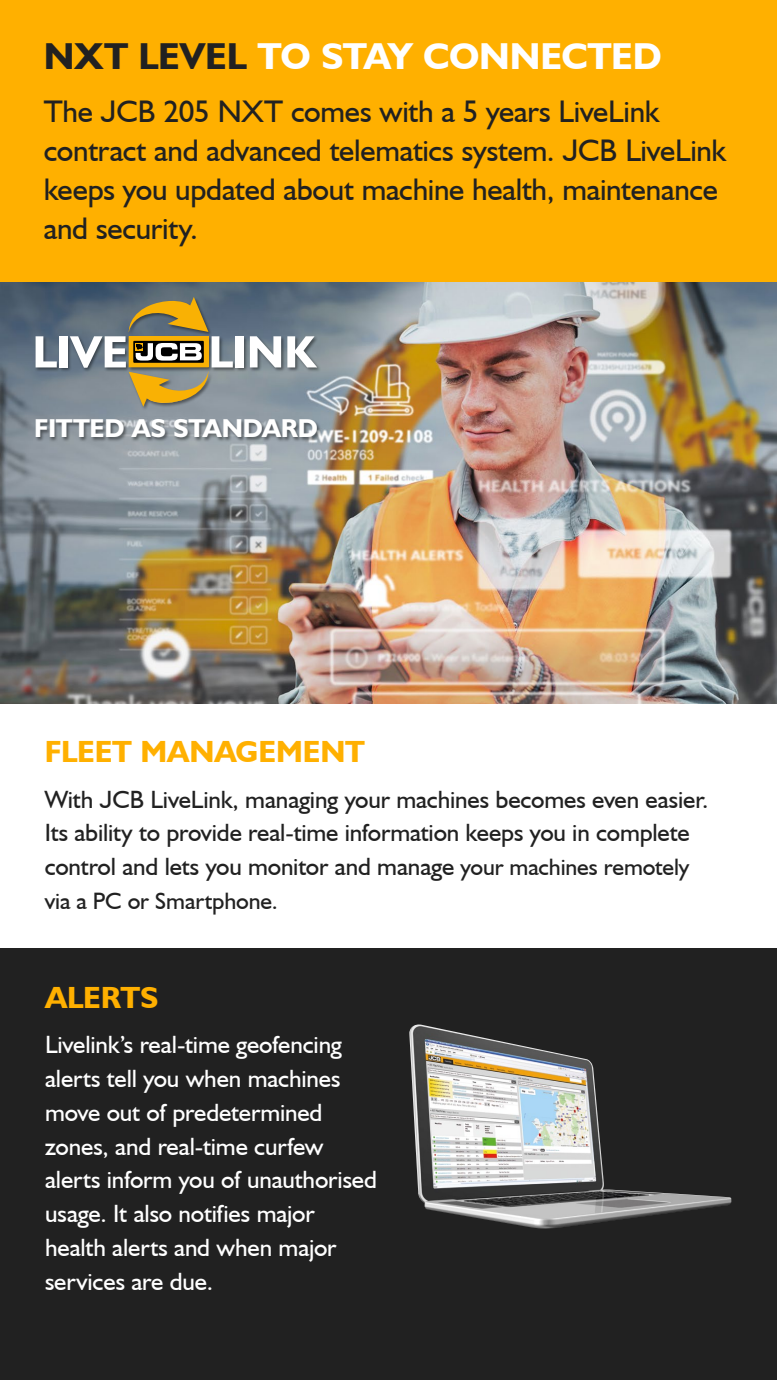
<style>
.page{position:relative;width:777px;height:1380px;background:#fff}
.page>*{position:absolute;margin:0;border:0;box-sizing:border-box;transform-origin:0 0}
.t1{font:700 37.5px "JCB Euro";letter-spacing:-.01em;color:#fff}
.t2{font:31.25px/39.1px "JCB Euro Roman";letter-spacing:-.01em;color:#212121}
.t3{font:700 30.62px "JCB Euro";color:#ffb000}
.t4{font:26.06px "JCB Bold";letter-spacing:-.005em;color:#fff}
.t5{font:25px/33.8px "JCB Euro Roman";letter-spacing:-.005em;color:#fff}
.t6{font:25px/33.8px "JCB Euro Roman";letter-spacing:-.01em;color:#212121}
.t7{font:23.75px "JCB Euro Roman";letter-spacing:-.005em;color:#212121}
.s1{color:#212121}
.s2{font-size:23.75px}
</style>
<div class="page">
<div style="left:0;top:949px;width:776px;height:431px;background:#212121"></div>
<img style="left:0;top:282px;width:776px;height:421px">
<div style="left:0;top:0;width:776px;height:282px;background:#ffb000"></div>
<div style="left:34px;top:297px;width:287px;height:146px;background:#000;opacity:.45"></div>
<div style="left:235px;top:336px;width:9px;height:31px;background:#fff"></div>
<svg style="left:250px;top:336px;width:31px;height:31px"></svg>
<svg style="left:287px;top:336px;width:30px;height:31px"></svg>
<svg style="left:36px;top:336px;width:21px;height:31px"></svg>
<div style="left:60px;top:336px;width:8px;height:31px;background:#fff"></div>
<svg style="left:70px;top:297px;width:163px;height:110px;background:#908b74"></svg>
<img style="left:409px;top:1024px;width:322px;height:205px">
<h1 class="t1" style="left:44px;top:33px;width:619px"><span class="s1">NXT LEVEL</span> TO STAY CONNECTED</h1>
<p class="t2" style="left:44px;top:91px;width:684px">The JCB 205 NXT comes with a 5 years LiveLink contract and advanced telematics system. JCB LiveLink keeps you updated about machine health, maintenance and security.</p>
<p class="t4" style="left:34px;top:412px;width:285px">FITTED AS STANDARD</p>
<p class="t3" style="left:45px;top:732px;width:322px">FLEET MANAGEMENT</p>
<p class="t6" style="left:45px;top:782px;width:665px">With JCB LiveLink, managing your machines becomes even easier.<br>Its ability to provide real-time information keeps you in complete control and lets you monitor and manage <span class="s2">your machines remotely</span></p>
<p class="t7" style="left:45px;top:886px;width:234px">via a PC or Smartphone.</p>
<p class="t3" style="left:45px;top:978px;width:115px">ALERTS</p>
<p class="t5" style="left:45px;top:1027px;width:333px">Livelink’s real-time geofencing alerts tell you when machines move out of predetermined zones, and real-time curfew alerts inform you of unauthorised usage. It also notifies major health alerts and when major services are due.</p>
</div>
